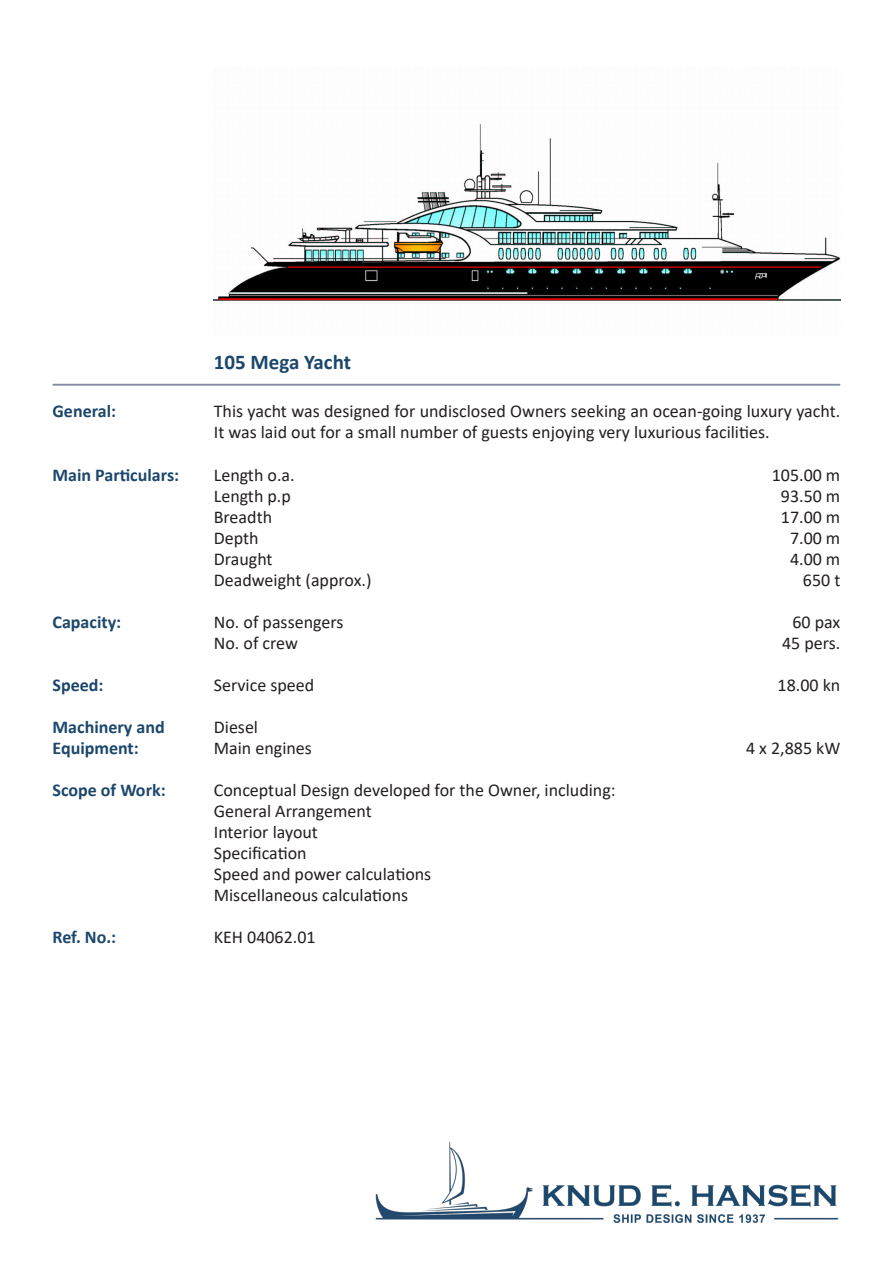
<style>
.page{position:relative;width:893px;height:1263px;background:#fff}
.page>*{position:absolute;margin:0;border:0;box-sizing:border-box;transform-origin:0 0}
.t1{font:700 21px "Calibri";color:#1c476c}
.Brødtekst{font:18px/21px "Calibri";color:#231f20}
.t2{font:700 18px/21px "Calibri";color:#1c476c}
</style>
<div class="page">
<hr style="left:53px;top:384px;width:787px;height:2px;background:#838ba4">
<img style="left:375px;top:1141px;width:464px;height:82px">
<img style="left:214px;top:123px;width:626px;height:179px">
<p class="t2" style="left:53px;top:401px;width:65px">General:</p>
<p class="t2" style="left:53px;top:464px;width:128px">Main Particulars:</p>
<p class="t2" style="left:53px;top:611px;width:70px">Capacity:</p>
<p class="t2" style="left:53px;top:674px;width:52px">Speed:</p>
<p class="t2" style="left:53px;top:716px;width:114px">Machinery and<br>Equipment:</p>
<p class="t2" style="left:53px;top:779px;width:115px">Scope of Work:</p>
<p class="t2" style="left:53px;top:926px;width:65px">Ref. No.:</p>
<p class="t1" style="left:214px;top:347px;width:139px">105 Mega Yacht</p>
<p class="Brødtekst" style="left:214px;top:401px;width:628px">This yacht was designed for undisclosed Owners seeking an ocean-going luxury yacht.<br>It was laid out for a small number of guests enjoying very luxurious facilities.</p>
<p class="Brødtekst" style="left:214px;top:464px;width:82px">Length o.a.</p>
<p class="Brødtekst" style="left:772px;top:464px;width:70px">105.00 m</p>
<p class="Brødtekst" style="left:214px;top:485px;width:79px">Length p.p</p>
<p class="Brødtekst" style="left:781px;top:485px;width:61px">93.50 m</p>
<p class="Brødtekst" style="left:214px;top:506px;width:60px">Breadth</p>
<p class="Brødtekst" style="left:781px;top:506px;width:61px">17.00 m</p>
<p class="Brødtekst" style="left:214px;top:527px;width:46px">Depth</p>
<p class="Brødtekst" style="left:790px;top:527px;width:52px">7.00 m</p>
<p class="Brødtekst" style="left:214px;top:548px;width:60px">Draught</p>
<p class="Brødtekst" style="left:790px;top:548px;width:52px">4.00 m</p>
<p class="Brødtekst" style="left:214px;top:569px;width:159px">Deadweight (approx.)</p>
<p class="Brødtekst" style="left:803px;top:569px;width:39px">650 t</p>
<p class="Brødtekst" style="left:214px;top:611px;width:131px">No. of passengers</p>
<p class="Brødtekst" style="left:792px;top:611px;width:50px">60 pax</p>
<p class="Brødtekst" style="left:214px;top:632px;width:86px">No. of crew</p>
<p class="Brødtekst" style="left:782px;top:632px;width:60px">45 pers.</p>
<p class="Brødtekst" style="left:214px;top:674px;width:102px">Service speed</p>
<p class="Brødtekst" style="left:778px;top:674px;width:64px">18.00 kn</p>
<p class="Brødtekst" style="left:214px;top:716px;width:46px">Diesel</p>
<p class="Brødtekst" style="left:214px;top:737px;width:100px">Main engines</p>
<p class="Brødtekst" style="left:746px;top:737px;width:96px">4 x 2,885 kW</p>
<p class="Brødtekst" style="left:214px;top:779px;width:403px">Conceptual Design developed for the Owner, including:</p>
<p class="Brødtekst" style="left:214px;top:800px;width:160px">General Arrangement</p>
<p class="Brødtekst" style="left:214px;top:821px;width:106px">Interior layout</p>
<p class="Brødtekst" style="left:214px;top:842px;width:94px">Specification</p>
<p class="Brødtekst" style="left:214px;top:863px;width:219px">Speed and power calculations</p>
<p class="Brødtekst" style="left:214px;top:884px;width:196px">Miscellaneous calculations</p>
<p class="Brødtekst" style="left:214px;top:926px;width:103px">KEH 04062.01</p>
</div>
